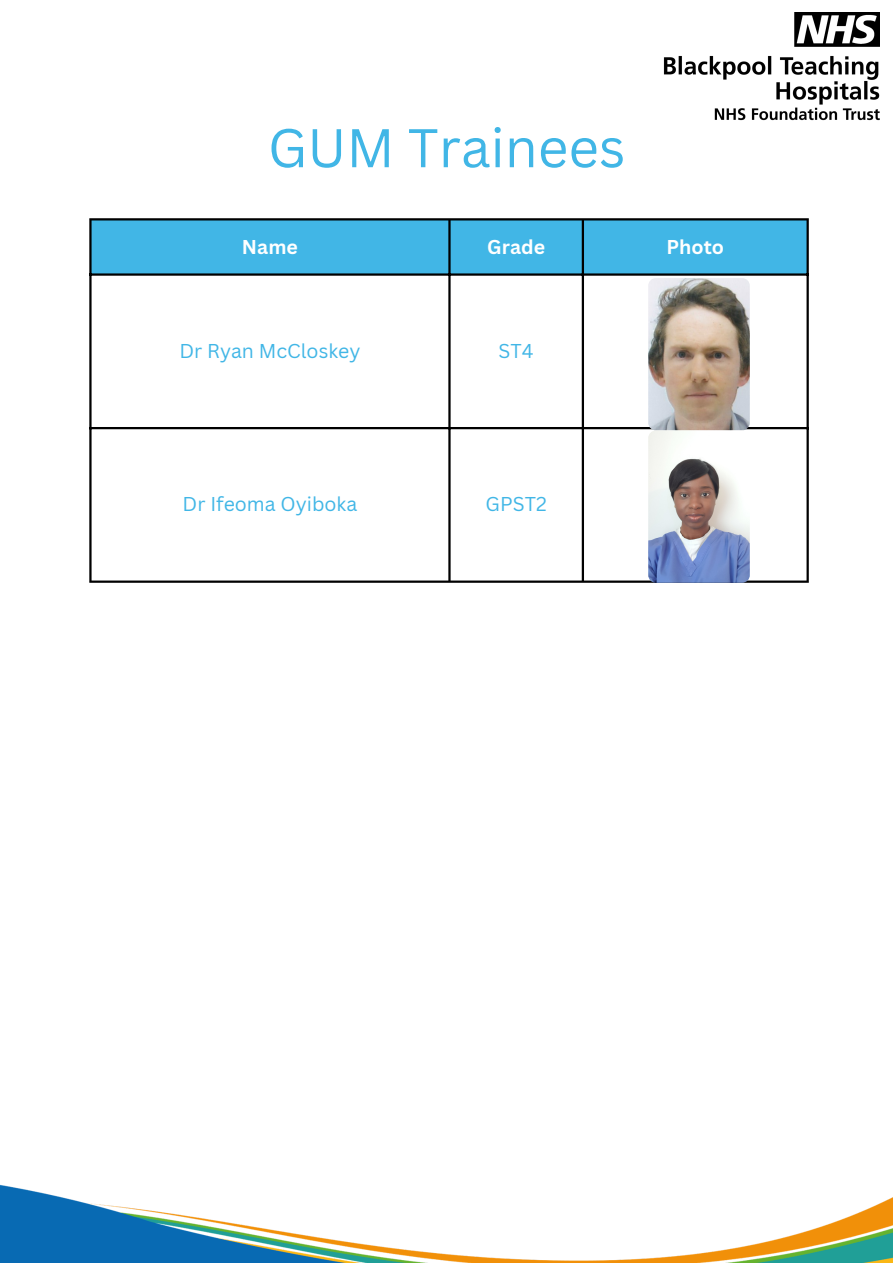
<style>
.page{position:relative;width:893px;height:1263px;background:#fff}
.page>*{position:absolute;margin:0;border:0;box-sizing:border-box;transform-origin:0 0}
.t1{font:53.25px "Canva Sans";color:#41b6e6}
.t2{font:19.5px "Canva Sans";color:#41b6e6}
.t3{font:700 19.5px "Canva Sans";color:#fff}
</style>
<div class="page">
<img style="left:663px;top:12px;width:216px;height:109px">
<img style="left:0;top:1184px;width:893px;height:79px">
<div style="left:92px;top:220px;width:714px;height:53px;background:#41b6e6"></div>
<hr style="left:89px;top:220px;width:3px;height:360px;background:#000">
<hr style="left:448px;top:220px;width:2px;height:360px;background:#000">
<hr style="left:582px;top:220px;width:2px;height:360px;background:#000">
<hr style="left:806px;top:220px;width:3px;height:360px;background:#000">
<hr style="left:89px;top:218px;width:720px;height:2px;background:#000">
<hr style="left:89px;top:273px;width:720px;height:3px;background:#000">
<hr style="left:89px;top:427px;width:720px;height:2px;background:#000">
<hr style="left:89px;top:580px;width:720px;height:3px;background:#000">
<img style="left:648px;top:278px;width:102px;height:152px;border-radius:8px">
<img style="left:648px;top:430px;width:102px;height:153px;border-radius:8px">
<p class="t1" style="left:268px;top:110px;width:359px">GUM Trainees</p>
<p class="t3" style="left:242px;top:233px;width:57px">Name</p>
<p class="t3" style="left:487px;top:233px;width:59px">Grade</p>
<p class="t3" style="left:666px;top:233px;width:59px">Photo</p>
<p class="t2" style="left:179px;top:337px;width:182px">Dr Ryan McCloskey</p>
<p class="t2" style="left:498px;top:337px;width:37px">ST4</p>
<p class="t2" style="left:183px;top:490px;width:176px">Dr Ifeoma Oyiboka</p>
<p class="t2" style="left:485px;top:490px;width:63px">GPST2</p>
</div>
